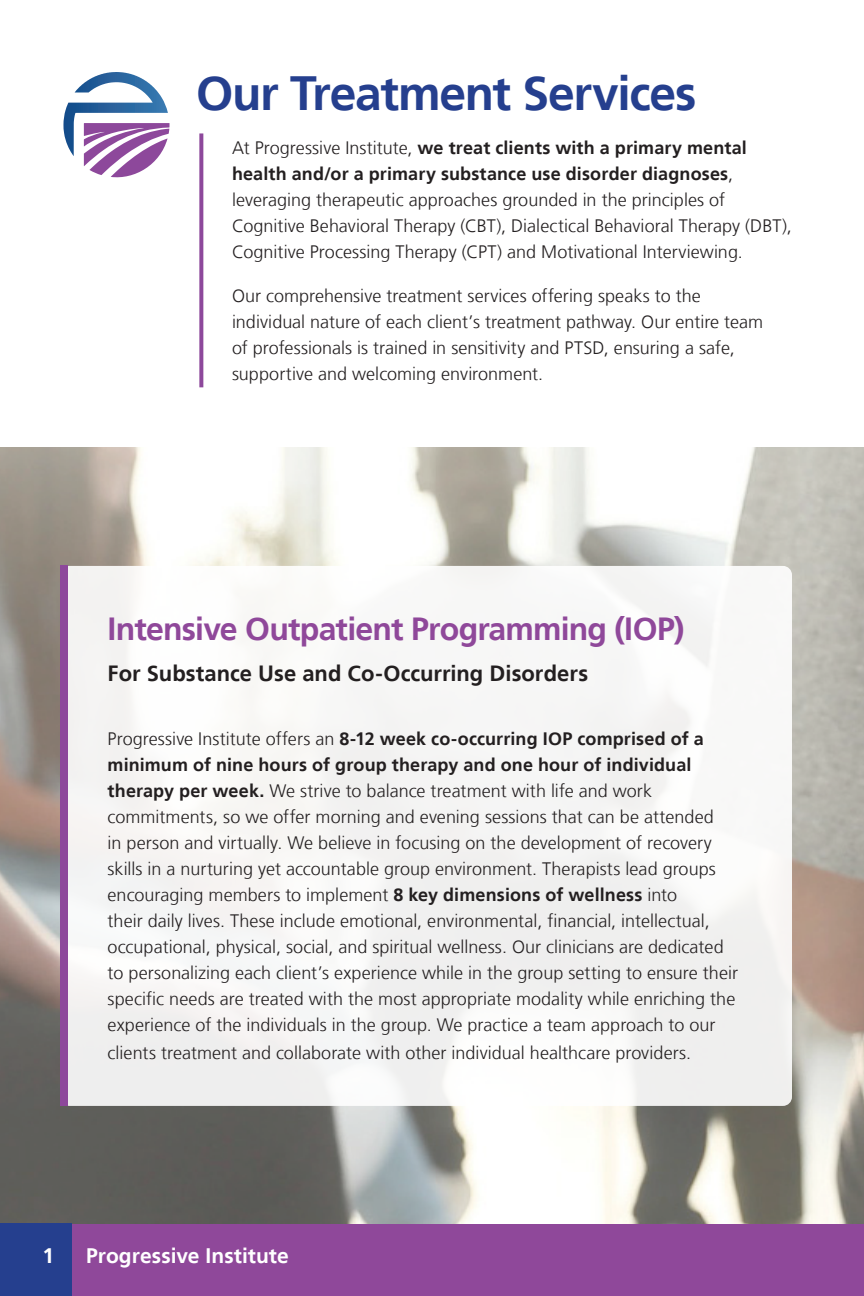
<style>
.page{position:relative;width:864px;height:1296px;background:#fff}
.page>*{position:absolute;margin:0;border:0;box-sizing:border-box;transform-origin:0 0}
.t1{font:700 48px "Frutiger LT";letter-spacing:-.025em;color:#253f8e}
.t2{font:700 32px "Frutiger LT";letter-spacing:-.025em;color:#8f489a}
.t3{font:700 22px "Frutiger LT";color:#231f20}
.t4{font:700 21px "Frutiger LT";letter-spacing:.005em;color:#fff}
.t5{font:300 18px/26px "Frutiger LT";color:#231f20}
.s1{font-weight:700}
</style>
<div class="page">
<img style="left:0;top:447px;width:864px;height:777px">
<div style="left:0;top:1224px;width:864px;height:72px;background:#8f489a"></div>
<div style="left:0;top:1224px;width:72px;height:72px;background:#253f8e"></div>
<div style="left:60px;top:566px;width:732px;height:540px;background:#f6f6f5;border-radius:9px"></div>
<svg style="left:199px;top:133px;width:4px;height:254px"></svg>
<svg style="left:63px;top:72px;width:107px;height:106px"></svg>
<div style="left:60px;top:566px;width:8px;height:540px;background:#8d489b"></div>
<p class="t1" style="left:196px;top:66px;width:502px">Our Treatment Services</p>
<p class="t5" style="left:232px;top:135px;width:561px">At Progressive Institute, <span class="s1">we treat clients with a primary mental health and/or a primary substance use disorder diagnoses</span>, leveraging therapeutic approaches grounded in the principles of Cognitive Behavioral Therapy (CBT), Dialectical Behavioral Therapy (DBT), Cognitive Processing Therapy (CPT) and Motivational Interviewing.</p>
<p class="t5" style="left:232px;top:283px;width:533px">Our comprehensive treatment services offering speaks to the individual nature of each client’s treatment pathway. Our entire team of professionals is trained in sensitivity and PTSD, ensuring a safe, supportive and welcoming environment.</p>
<p class="t2" style="left:108px;top:610px;width:578px">Intensive Outpatient Programming (IOP)</p>
<p class="t3" style="left:108px;top:660px;width:482px">For Substance Use and Co-Occurring Disorders</p>
<p class="t5" style="left:108px;top:726px;width:632px">Progressive Institute offers an <span class="s1">8-12 week co-occurring IOP comprised of a minimum of nine hours of group therapy and one hour of individual therapy per week.</span> We strive to balance treatment with life and work commitments, so we offer morning and evening sessions that can be attended<br>in person and virtually. We believe in focusing on the development of recovery skills in a nurturing yet accountable group environment. Therapists lead groups encouraging members to implement <span class="s1">8 key dimensions of wellness</span> into<br>their daily lives. These include emotional, environmental, financial, intellectual, occupational, physical, social, and spiritual wellness. Our clinicians are dedicated to personalizing each client’s experience while in the group setting to ensure their specific needs are treated with the most appropriate modality while enriching the experience of the individuals in the group. We practice a team approach to our</p>
<p class="t5" style="left:108px;top:1040px;width:585px">clients treatment and collaborate with other individual healthcare providers.</p>
<p class="t4" style="left:43px;top:1243px;width:13px">1</p>
<p class="t4" style="left:86px;top:1243px;width:204px">Progressive Institute</p>
</div>
